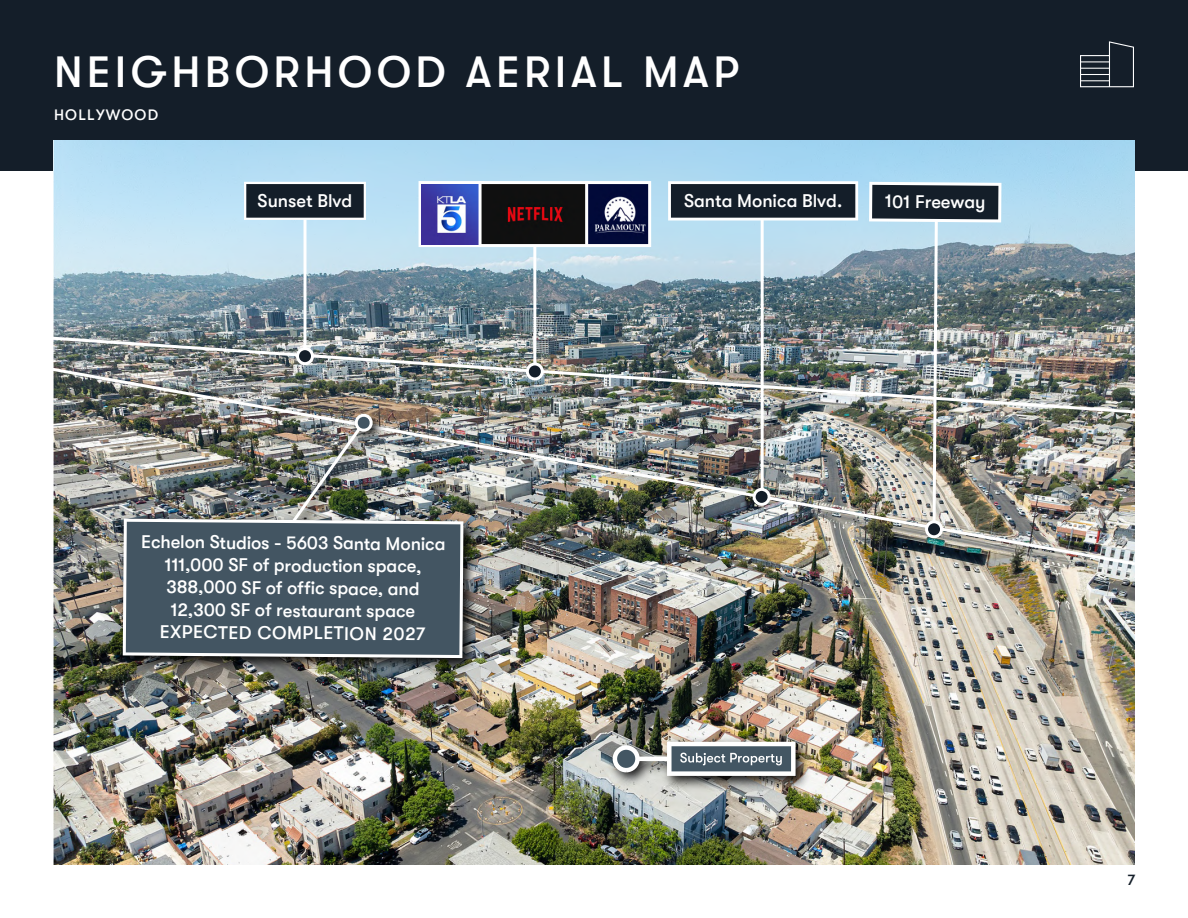
<style>
.page{position:relative;width:1188px;height:918px;background:#fff}
.page>*{position:absolute;margin:0;border:0;box-sizing:border-box;transform-origin:0 0}
.t1{font:500 43.5px "GT Walsheim Pro";letter-spacing:.1em;color:#fff}
.t2{font:500 18.3px/22.5px "GT Walsheim Pro";letter-spacing:-.01em;color:#fff;text-align:center}
.t3{font:500 15px "GT Walsheim Pro";letter-spacing:.08em;color:#fff}
.t4{font:500 15px "GT Walsheim Pro";color:#141e29}
</style>
<div class="page">
<div style="left:0;top:0;width:1188px;height:171px;background:#141e29"></div>
<svg style="left:1080px;top:41px;width:54px;height:46px"></svg>
<img style="left:54px;top:141px;width:1080px;height:724px">
<img style="left:603px;top:732px;width:211px;height:62px">
<hr style="left:627px;top:757px;width:53px;height:4px;background:#fff">
<svg style="left:613px;top:745px;width:27px;height:27px"></svg>
<svg style="left:667px;top:742px;width:129px;height:34px"></svg>
<img style="left:53px;top:418px;width:1082px;height:149px">
<hr style="left:761px;top:200px;width:3px;height:297px;background:#fff">
<svg style="left:668px;top:181px;width:190px;height:40px;background:#3d4650"></svg>
<div style="left:753px;top:488px;width:18px;height:18px;background:#141e29;border:3px solid #fff;border-radius:50%"></div>
<img style="left:869px;top:182px;width:132px;height:350px">
<div style="left:925px;top:520px;width:18px;height:18px;background:#141e29;border:3px solid #fff;border-radius:50%"></div>
<img style="left:114px;top:418px;width:368px;height:258px">
<img style="left:289px;top:418px;width:84px;height:101px">
<svg style="left:123px;top:519px;width:340px;height:139px;background:#4e5f6b"></svg>
<img style="left:53px;top:334px;width:1082px;height:84px">
<hr style="left:304px;top:207px;width:3px;height:148px;background:#fff">
<svg style="left:244px;top:182px;width:122px;height:38px;background:#363f48"></svg>
<hr style="left:533px;top:242px;width:3px;height:129px;background:#fff">
<div style="left:526px;top:362px;width:18px;height:18px;background:#141e29;border:3px solid #fff;border-radius:50%"></div>
<svg style="left:419px;top:181px;width:232px;height:66px"></svg>
<div style="left:296px;top:347px;width:18px;height:18px;background:#141e29;border:3px solid #fff;border-radius:50%"></div>
<h1 class="t1" style="left:54px;top:48px;width:686px">NEIGHBORHOOD AERIAL MAP</h1>
<p class="t3" style="left:54px;top:106px;width:106px">HOLLYWOOD</p>
<p class="t2" style="left:258px;top:189px;width:96px">Sunset Blvd</p>
<p class="t2" style="left:141px;top:531px;width:306px">Echelon Studios - 5603 Santa Monica<br>111,000 SF of production space,<br>388,000 SF of offic space, and<br>12,300 SF of restaurant space<br>EXPECTED COMPLETION 2027</p>
<p class="t2" style="left:684px;top:189px;width:160px">Santa Monica Blvd.</p>
<p class="t2" style="left:885px;top:190px;width:102px">101 Freeway</p>
<p class="t4" style="left:1128px;top:871px;width:9px">7</p>
</div>
